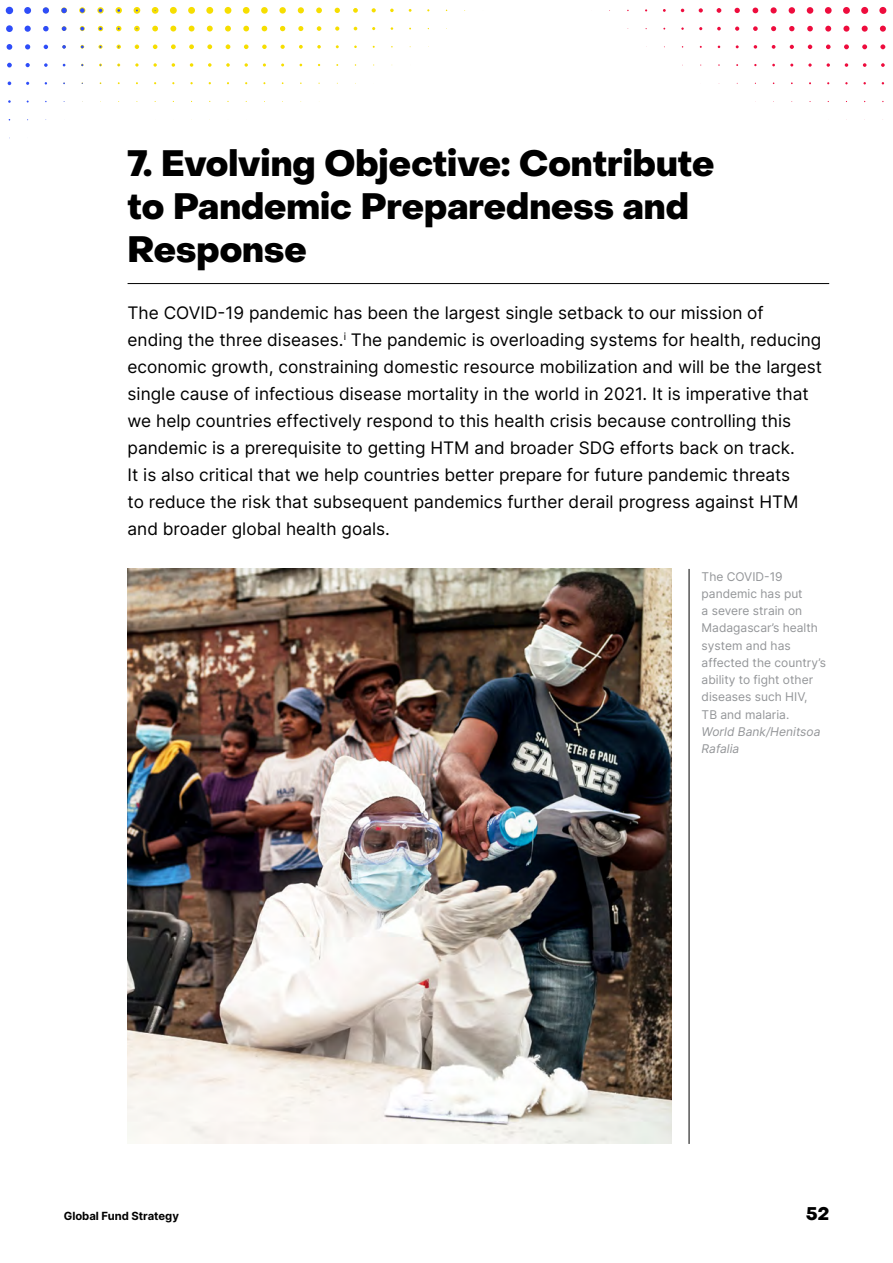
<style>
.page{position:relative;width:893px;height:1263px;background:#fff}
.page>*{position:absolute;margin:0;border:0;box-sizing:border-box;transform-origin:0 0}
.t1{font:800 36px/43.2px "Object Sans";color:#000}
.t2{font:800 18px "Object Sans";color:#000}
.t3{font:17.25px/27px "Inter";color:#000}
.t4{font:12px/17.2px "Inter";color:#939598}
.t5{font:italic 12px/17.2px "Inter";color:#939598}
.t6{font:700 11.25px "Inter";color:#000}
</style>
<div class="page">
<div style="left:152px;top:7px;width:6px;height:7px;background:#f6de00;border-radius:50%"></div>
<svg style="left:134px;top:7px;width:6px;height:7px"></svg>
<svg style="left:115px;top:7px;width:7px;height:7px"></svg>
<svg style="left:97px;top:7px;width:7px;height:7px"></svg>
<div style="left:170px;top:7px;width:7px;height:7px;background:#f6de00;border-radius:50%"></div>
<svg style="left:170px;top:26px;width:6px;height:6px"></svg>
<div style="left:188px;top:7px;width:7px;height:7px;background:#f6de00;border-radius:50%"></div>
<svg style="left:189px;top:26px;width:6px;height:6px"></svg>
<svg style="left:189px;top:44px;width:5px;height:5px"></svg>
<svg style="left:171px;top:44px;width:5px;height:5px"></svg>
<svg style="left:153px;top:44px;width:4px;height:5px"></svg>
<div style="left:206px;top:7px;width:7px;height:7px;background:#f6de00;border-radius:50%"></div>
<svg style="left:207px;top:26px;width:6px;height:6px"></svg>
<svg style="left:207px;top:44px;width:5px;height:5px"></svg>
<svg style="left:208px;top:63px;width:4px;height:4px"></svg>
<svg style="left:190px;top:63px;width:3px;height:4px"></svg>
<svg style="left:172px;top:63px;width:3px;height:4px"></svg>
<svg style="left:153px;top:63px;width:4px;height:4px"></svg>
<svg style="left:135px;top:63px;width:4px;height:4px"></svg>
<div style="left:225px;top:7px;width:6px;height:7px;background:#f6de00;border-radius:50%"></div>
<svg style="left:225px;top:26px;width:6px;height:6px"></svg>
<svg style="left:226px;top:44px;width:4px;height:5px"></svg>
<svg style="left:226px;top:63px;width:4px;height:4px"></svg>
<div style="left:243px;top:7px;width:7px;height:7px;background:#f6de00;border-radius:50%"></div>
<svg style="left:243px;top:26px;width:6px;height:5px"></svg>
<svg style="left:244px;top:44px;width:5px;height:5px"></svg>
<svg style="left:245px;top:63px;width:3px;height:4px"></svg>
<div style="left:261px;top:7px;width:7px;height:7px;background:#f6de00;border-radius:50%"></div>
<svg style="left:262px;top:26px;width:5px;height:5px"></svg>
<svg style="left:262px;top:45px;width:5px;height:4px"></svg>
<svg style="left:263px;top:63px;width:3px;height:4px"></svg>
<div style="left:279px;top:7px;width:7px;height:7px;background:#f6de00;border-radius:50%"></div>
<svg style="left:280px;top:26px;width:5px;height:5px"></svg>
<svg style="left:281px;top:45px;width:4px;height:4px"></svg>
<svg style="left:298px;top:7px;width:6px;height:6px"></svg>
<svg style="left:298px;top:26px;width:5px;height:5px"></svg>
<svg style="left:299px;top:45px;width:4px;height:4px"></svg>
<svg style="left:316px;top:7px;width:6px;height:6px"></svg>
<svg style="left:317px;top:26px;width:4px;height:5px"></svg>
<svg style="left:317px;top:45px;width:4px;height:4px"></svg>
<svg style="left:335px;top:8px;width:5px;height:5px"></svg>
<svg style="left:335px;top:26px;width:4px;height:5px"></svg>
<svg style="left:353px;top:8px;width:5px;height:5px"></svg>
<svg style="left:372px;top:8px;width:4px;height:4px"></svg>
<svg style="left:390px;top:9px;width:4px;height:3px"></svg>
<svg style="left:79px;top:7px;width:6px;height:6px"></svg>
<svg style="left:61px;top:7px;width:6px;height:6px"></svg>
<div style="left:43px;top:7px;width:6px;height:7px;background:#2e4df9;border-radius:50%"></div>
<div style="left:24px;top:7px;width:7px;height:7px;background:#2e4df9;border-radius:50%"></div>
<div style="left:6px;top:7px;width:7px;height:7px;background:#2e4df9;border-radius:50%"></div>
<svg style="left:152px;top:26px;width:6px;height:5px"></svg>
<svg style="left:134px;top:26px;width:6px;height:5px"></svg>
<svg style="left:116px;top:26px;width:5px;height:5px"></svg>
<svg style="left:98px;top:26px;width:5px;height:5px"></svg>
<svg style="left:80px;top:26px;width:5px;height:5px"></svg>
<svg style="left:62px;top:26px;width:4px;height:5px"></svg>
<svg style="left:43px;top:26px;width:6px;height:5px"></svg>
<svg style="left:25px;top:26px;width:6px;height:6px"></svg>
<div style="left:6px;top:25px;width:7px;height:7px;background:#2e4df9;border-radius:50%"></div>
<svg style="left:135px;top:45px;width:4px;height:4px"></svg>
<svg style="left:117px;top:45px;width:4px;height:4px"></svg>
<svg style="left:98px;top:45px;width:5px;height:4px"></svg>
<svg style="left:80px;top:45px;width:4px;height:4px"></svg>
<svg style="left:62px;top:45px;width:4px;height:4px"></svg>
<svg style="left:44px;top:45px;width:4px;height:4px"></svg>
<svg style="left:25px;top:44px;width:5px;height:5px"></svg>
<svg style="left:7px;top:44px;width:5px;height:6px"></svg>
<svg style="left:44px;top:63px;width:4px;height:4px"></svg>
<svg style="left:26px;top:63px;width:4px;height:4px"></svg>
<svg style="left:7px;top:63px;width:5px;height:4px"></svg>
<svg style="left:8px;top:81px;width:3px;height:4px"></svg>
<div style="left:879px;top:7px;width:7px;height:7px;background:#ee0c3d;border-radius:50%"></div>
<div style="left:861px;top:7px;width:7px;height:7px;background:#ee0c3d;border-radius:50%"></div>
<div style="left:843px;top:7px;width:7px;height:7px;background:#ee0c3d;border-radius:50%"></div>
<div style="left:825px;top:7px;width:7px;height:7px;background:#ee0c3d;border-radius:50%"></div>
<div style="left:807px;top:7px;width:6px;height:7px;background:#ee0c3d;border-radius:50%"></div>
<div style="left:789px;top:7px;width:6px;height:7px;background:#ee0c3d;border-radius:50%"></div>
<svg style="left:770px;top:7px;width:7px;height:7px"></svg>
<svg style="left:752px;top:8px;width:6px;height:5px"></svg>
<svg style="left:734px;top:8px;width:6px;height:5px"></svg>
<svg style="left:717px;top:8px;width:4px;height:5px"></svg>
<svg style="left:699px;top:8px;width:4px;height:5px"></svg>
<svg style="left:880px;top:26px;width:6px;height:6px"></svg>
<svg style="left:862px;top:26px;width:6px;height:6px"></svg>
<svg style="left:843px;top:26px;width:6px;height:6px"></svg>
<svg style="left:825px;top:26px;width:6px;height:6px"></svg>
<svg style="left:807px;top:26px;width:6px;height:5px"></svg>
<svg style="left:789px;top:26px;width:5px;height:5px"></svg>
<svg style="left:771px;top:26px;width:5px;height:5px"></svg>
<svg style="left:753px;top:26px;width:5px;height:5px"></svg>
<svg style="left:735px;top:27px;width:4px;height:4px"></svg>
<svg style="left:717px;top:27px;width:4px;height:3px"></svg>
<svg style="left:880px;top:44px;width:5px;height:5px"></svg>
<svg style="left:862px;top:44px;width:5px;height:5px"></svg>
<svg style="left:844px;top:44px;width:5px;height:5px"></svg>
<svg style="left:826px;top:45px;width:5px;height:4px"></svg>
<svg style="left:808px;top:45px;width:4px;height:4px"></svg>
<svg style="left:790px;top:45px;width:4px;height:4px"></svg>
<svg style="left:772px;top:45px;width:3px;height:4px"></svg>
<svg style="left:754px;top:45px;width:3px;height:4px"></svg>
<svg style="left:881px;top:63px;width:4px;height:4px"></svg>
<svg style="left:863px;top:63px;width:3px;height:4px"></svg>
<svg style="left:845px;top:63px;width:3px;height:4px"></svg>
<svg style="left:827px;top:63px;width:3px;height:4px"></svg>
<svg style="left:808px;top:63px;width:4px;height:4px"></svg>
<hr style="left:128px;top:283px;width:701px;height:1px;background:#000">
<img style="left:128px;top:569px;width:544px;height:575px">
<hr style="left:689px;top:569px;width:1px;height:575px;background:#000">
<h1 class="t1" style="left:128px;top:142px;width:588px">7. Evolving Objective: Contribute to Pandemic Preparedness and<br>Response</h1>
<p class="t3" style="left:128px;top:299px;width:696px">The COVID-19 pandemic has been the largest single setback to our mission of ending the three diseases.<sup>i</sup> The pandemic is overloading systems for health, reducing economic growth, constraining domestic resource mobilization and will be the largest single cause of infectious disease mortality in the world in 2021. It is imperative that we help countries effectively respond to this health crisis because controlling this pandemic is a prerequisite to getting HTM and broader SDG efforts back on track.<br>It is also critical that we help countries better prepare for future pandemic threats<br>to reduce the risk that subsequent pandemics further derail progress against HTM and broader global health goals.</p>
<p class="t4" style="left:702px;top:567px;width:126px">The COVID-19 pandemic has put<br>a severe strain on<br>Madagascar’s health system and has affected the country’s ability to fight other diseases such HIV,<br>TB and malaria.</p>
<p class="t5" style="left:702px;top:723px;width:120px">World Bank/Henitsoa<br>Rafalia</p>
<p class="t6" style="left:64px;top:1208px;width:117px">Global Fund Strategy</p>
<p class="t2" style="left:806px;top:1203px;width:25px">52</p>
</div>
